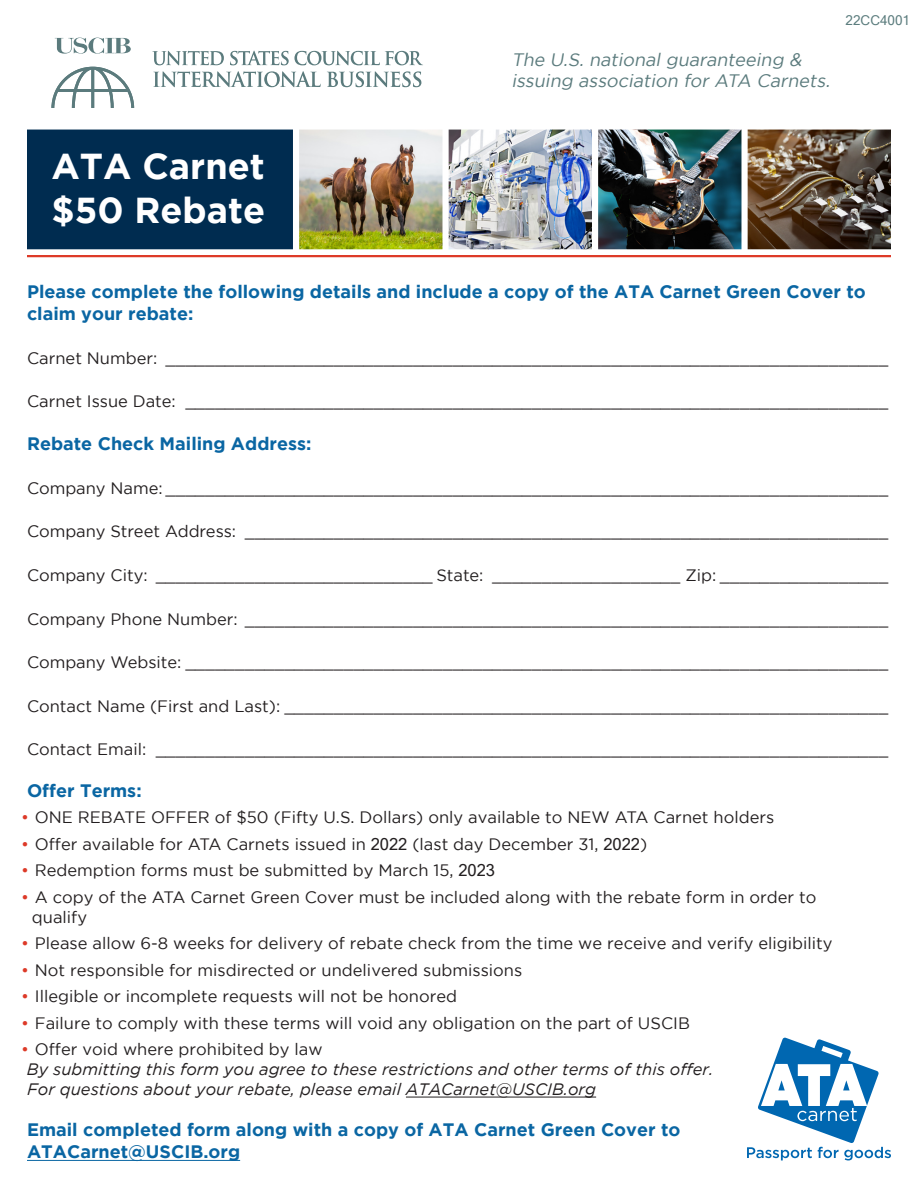
<style>
.page{position:relative;width:918px;height:1188px;background:#fff}
.page>*{position:absolute;margin:0;border:0;box-sizing:border-box;transform-origin:0 0}
.t1{font:700 36px "Gotham";color:#fff}
.t2{font:700 18px/21.6px "Gotham";color:#0a66a3}
.t3{font:italic 18px/21.6px "Gotham";color:#5b7b7d}
.t4{font:16.5px/19.8px "Gotham";color:#231f20}
.t5{font:italic 16.5px/19.8px "Gotham";color:#231f20}
.t6{font:13.5px "Microsoft Sans Serif";color:#5c7d7e}
.s1{color:#dd3a28}
.s2{font-family:"Microsoft Sans Serif"}
</style>
<div class="page">
<div style="left:27px;top:130px;width:266px;height:119px;background:#002c50"></div>
<svg style="left:152px;top:51px;width:72px;height:14px"></svg>
<svg style="left:230px;top:51px;width:193px;height:14px"></svg>
<svg style="left:153px;top:71px;width:168px;height:16px"></svg>
<svg style="left:327px;top:71px;width:94px;height:16px"></svg>
<svg style="left:55px;top:38px;width:76px;height:16px"></svg>
<svg style="left:51px;top:67px;width:83px;height:41px"></svg>
<img style="left:299px;top:130px;width:143px;height:119px">
<img style="left:449px;top:130px;width:143px;height:119px">
<img style="left:598px;top:130px;width:143px;height:119px">
<img style="left:748px;top:130px;width:143px;height:119px">
<hr style="left:27px;top:255px;width:864px;height:2px;background:#dd3a28">
<hr style="left:406px;top:1097px;width:190px;height:1px;background:#231f20">
<hr style="left:27px;top:1160px;width:213px;height:1px;background:#0a66a3">
<svg style="left:747px;top:1038px;width:144px;height:122px"></svg>
<p class="t1" style="left:51px;top:146px;width:215px">ATA Carnet</p>
<p class="t1" style="left:51px;top:189px;width:215px">$50 Rebate</p>
<p class="t3" style="left:511px;top:48px;width:323px">The U.S. national guaranteeing &amp; issuing association for ATA Carnets.</p>
<p class="t6" style="left:846px;top:11px;width:66px">22CC4001</p>
<p class="t2" style="left:27px;top:281px;width:840px">Please complete the following details and include a copy of the ATA Carnet Green Cover to claim your rebate:</p>
<p class="t4" style="left:27px;top:348px;width:863px">Carnet Number: _________________________________________________________________________</p>
<p class="t4" style="left:27px;top:391px;width:863px">Carnet Issue Date: _______________________________________________________________________</p>
<p class="t2" style="left:27px;top:433px;width:286px">Rebate Check Mailing Address:</p>
<p class="t4" style="left:27px;top:478px;width:863px">Company Name: _________________________________________________________________________</p>
<p class="t4" style="left:27px;top:521px;width:863px">Company Street Address: _________________________________________________________________</p>
<p class="t4" style="left:27px;top:565px;width:863px">Company City: ____________________________ State: ___________________ Zip: _________________</p>
<p class="t4" style="left:27px;top:609px;width:863px">Company Phone Number: _________________________________________________________________</p>
<p class="t4" style="left:27px;top:652px;width:863px">Company Website: _______________________________________________________________________</p>
<p class="t4" style="left:27px;top:696px;width:863px">Contact Name (First and Last): _____________________________________________________________</p>
<p class="t4" style="left:27px;top:739px;width:863px">Contact Email: __________________________________________________________________________</p>
<p class="t2" style="left:27px;top:779px;width:116px">Offer Terms:</p>
<p class="t4" style="left:21px;top:807px;width:755px"><span class="s1">•</span> ONE REBATE OFFER of $50 (Fifty U.S. Dollars) only available to NEW ATA Carnet holders</p>
<p class="t4" style="left:21px;top:834px;width:628px"><span class="s1">•</span> Offer available for ATA Carnets issued in <span class="s2">2022</span> (last day December 31, <span class="s2">2022</span>)</p>
<p class="t4" style="left:21px;top:860px;width:475px"><span class="s1">•</span> Redemption forms must be submitted by March 15, <span class="s2">2023</span></p>
<p class="t4" style="left:32px;top:887px;width:786px;text-indent:-11px"><span class="s1">•</span> A copy of the ATA Carnet Green Cover must be included along with the rebate form in order to qualify</p>
<p class="t4" style="left:21px;top:933px;width:813px"><span class="s1">•</span> Please allow 6-8 weeks for delivery of rebate check from the time we receive and verify eligibility</p>
<p class="t4" style="left:21px;top:960px;width:503px"><span class="s1">•</span> Not responsible for misdirected or undelivered submissions</p>
<p class="t4" style="left:21px;top:986px;width:438px"><span class="s1">•</span> Illegible or incomplete requests will not be honored</p>
<p class="t4" style="left:21px;top:1013px;width:670px"><span class="s1">•</span> Failure to comply with these terms will void any obligation on the part of USCIB</p>
<p class="t4" style="left:21px;top:1039px;width:303px"><span class="s1">•</span> Offer void where prohibited by law</p>
<p class="t5" style="left:27px;top:1059px;width:688px">By submitting this form you agree to these restrictions and other terms of this offer.<br>For questions about your rebate, please email ATACarnet@USCIB.org</p>
<p class="t2" style="left:27px;top:1119px;width:655px">Email completed form along with a copy of ATA Carnet Green Cover to<br>ATACarnet@USCIB.org</p>
</div>
